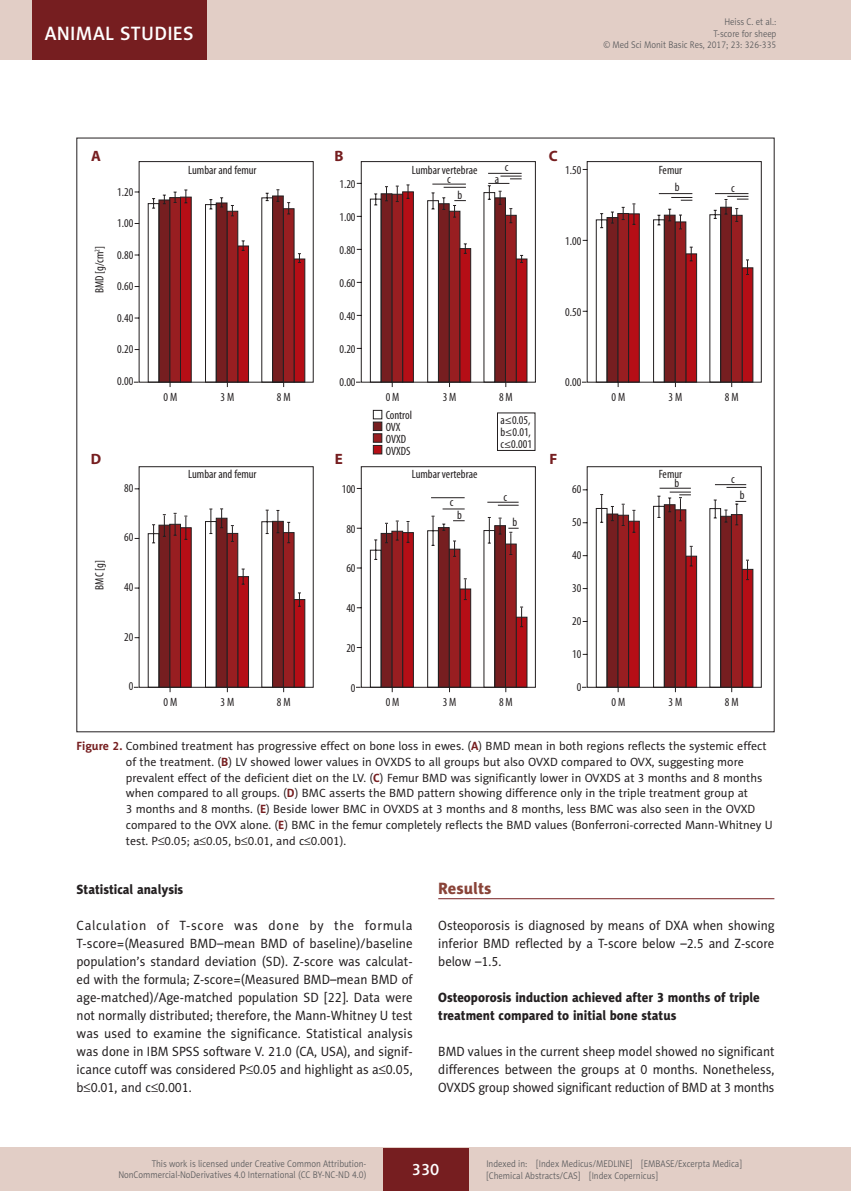
<style>
.page{position:relative;width:851px;height:1191px;background:#fff}
.page>*{position:absolute;margin:0;border:0;box-sizing:border-box;transform-origin:0 0}
.t1{font:19.5px "Naomi Sans EFN Medium";letter-spacing:.015em;color:#fff}
.MSM_Headline_1{font:16.5px "Naomi Sans EFN Heavy";color:#894338}
.t2{font:16.5px "Naomi Sans EFN Medium";color:#fff}
.t3{font:700 15px "Myriad Pro";color:#761e20}
.MSM_Body{font:13.5px/18px "Naomi Sans EFN";color:#231f20;text-align:justify}
.MSM_Body-2{font:13.5px/18px "Naomi Sans EFN";color:#231f20;text-align:justify;scale:.94 1}
.MSM_Body-3{font:13.5px/18px "Naomi Sans EFN";color:#231f20;text-align:justify;scale:.95 1}
.MSM_Headline_2{font:13.5px/18px "Naomi Sans EFN Heavy";color:#231f20;scale:.95 1}
.MSM_Rycina_tytul{font:12px/15.8px "Naomi Sans EFN";color:#231f20}
.t4{font:condensed 12px/12px "Myriad Pro";color:#231f20}
.t5{font:9.75px/11.2px "Naomi Sans EFN Light";color:#57585a;text-align:right;scale:.9 1}
.s1{font-weight:700;color:#761e20}
.s2{font-family:"Standard Sym L"}
</style>
<div class="page">
<hr style="left:438px;top:898px;width:336px;height:1px;background:#761e20">
<svg style="left:147px;top:161px;width:222px;height:32px"></svg>
<svg style="left:369px;top:161px;width:392px;height:222px"></svg>
<svg style="left:133px;top:193px;width:616px;height:495px"></svg>
<svg style="left:147px;top:466px;width:222px;height:227px"></svg>
<svg style="left:369px;top:466px;width:392px;height:227px"></svg>
<svg style="left:595px;top:484px;width:154px;height:209px"></svg>
<div style="left:373px;top:433px;width:9px;height:9px;background:#981e21;border:1px solid #231f20"></div>
<div style="left:373px;top:410px;width:9px;height:9px;background:#fff;border:1px solid #231f20"></div>
<div style="left:373px;top:422px;width:9px;height:9px;background:#761e20;border:1px solid #231f20"></div>
<div style="left:373px;top:445px;width:9px;height:9px;background:#b50e16;border:1px solid #231f20"></div>
<div style="left:0;top:1148px;width:850px;height:43px;background:#e2cec6"></div>
<div style="left:383px;top:1147px;width:85px;height:43px;background:#761e20"></div>
<div style="left:0;top:0;width:850px;height:60px;background:#e2cec6"></div>
<hr style="left:850px;top:0;width:1px;height:60px;background:#e2cec6">
<div style="left:32px;top:0;width:174px;height:60px;background:#761e20"></div>
<h1 class="t1" style="left:45px;top:22px;width:150px">ANIMAL STUDIES</h1>
<p class="t3" style="left:91px;top:147px;width:11px">A</p>
<p class="t4" style="left:94px;top:293px;width:49px;rotate:-90deg">BMD [g/cm<sup>2</sup>]</p>
<p class="t4" style="left:117px;top:186px;width:18px">1.20</p>
<p class="t4" style="left:117px;top:218px;width:18px">1.00</p>
<p class="t4" style="left:117px;top:249px;width:18px">0.80</p>
<p class="t4" style="left:117px;top:281px;width:18px">0.60</p>
<p class="t4" style="left:117px;top:312px;width:18px">0.40</p>
<p class="t4" style="left:117px;top:344px;width:18px">0.20</p>
<p class="t4" style="left:117px;top:375px;width:18px">0.00</p>
<p class="t3" style="left:91px;top:449px;width:12px">D</p>
<p class="t4" style="left:94px;top:589px;width:31px;rotate:-90deg">BMC [g]</p>
<p class="t4" style="left:124px;top:482px;width:11px">80</p>
<p class="t4" style="left:124px;top:532px;width:11px">60</p>
<p class="t4" style="left:124px;top:581px;width:11px">40</p>
<p class="t4" style="left:124px;top:631px;width:11px">20</p>
<p class="t4" style="left:129px;top:680px;width:6px">0</p>
<p class="t4" style="left:188px;top:164px;width:70px">Lumbar and femur</p>
<p class="t4" style="left:163px;top:391px;width:15px">0 M</p>
<p class="t4" style="left:220px;top:391px;width:15px">3M</p>
<p class="t4" style="left:277px;top:391px;width:15px">8M</p>
<p class="t4" style="left:188px;top:468px;width:70px">Lumbar and femur</p>
<p class="t4" style="left:163px;top:696px;width:15px">0 M</p>
<p class="t4" style="left:220px;top:696px;width:15px">3M</p>
<p class="t4" style="left:277px;top:696px;width:15px">8M</p>
<p class="t5" style="left:603px;top:16px;width:194px">Heiss C. et al.:<br>T-score for sheep<br>© Med Sci Monit Basic Res, 2017; 23: 326-335</p>
<p class="t3" style="left:334px;top:147px;width:11px">B</p>
<p class="t4" style="left:339px;top:178px;width:18px">1.20</p>
<p class="t4" style="left:339px;top:211px;width:18px">1.00</p>
<p class="t4" style="left:339px;top:244px;width:18px">0.80</p>
<p class="t4" style="left:339px;top:277px;width:18px">0.60</p>
<p class="t4" style="left:339px;top:310px;width:18px">0.40</p>
<p class="t4" style="left:339px;top:343px;width:18px">0.20</p>
<p class="t4" style="left:339px;top:376px;width:18px">0.00</p>
<p class="t3" style="left:335px;top:449px;width:10px">E</p>
<p class="t4" style="left:341px;top:483px;width:15px">100</p>
<p class="t4" style="left:346px;top:523px;width:11px">80</p>
<p class="t4" style="left:346px;top:563px;width:11px">60</p>
<p class="t4" style="left:346px;top:602px;width:11px">40</p>
<p class="t4" style="left:346px;top:642px;width:11px">20</p>
<p class="t4" style="left:351px;top:682px;width:6px">0</p>
<p class="t4" style="left:411px;top:164px;width:67px">Lumbar vertebrae</p>
<p class="t4" style="left:447px;top:174px;width:5px">c</p>
<p class="t4" style="left:457px;top:189px;width:6px">b</p>
<p class="t4" style="left:504px;top:161px;width:5px">c</p>
<p class="t4" style="left:495px;top:173px;width:6px">a</p>
<p class="t3" style="left:549px;top:147px;width:10px">C</p>
<p class="t4" style="left:565px;top:165px;width:18px">1.50</p>
<p class="t4" style="left:565px;top:235px;width:18px">1.00</p>
<p class="t4" style="left:565px;top:306px;width:18px">0.50</p>
<p class="t4" style="left:385px;top:391px;width:15px">0 M</p>
<p class="t4" style="left:442px;top:391px;width:15px">3M</p>
<p class="t4" style="left:499px;top:391px;width:15px">8M</p>
<p class="t4" style="left:385px;top:409px;width:28px">Control<br>OVX<br>OVXD<br>OVXDS</p>
<p class="t4" style="left:411px;top:468px;width:67px">Lumbar vertebrae</p>
<p class="t4" style="left:449px;top:496px;width:5px">c</p>
<p class="t4" style="left:457px;top:509px;width:6px">b</p>
<p class="t4" style="left:500px;top:414px;width:33px">a≤0.05, b≤0.01, c≤0.001</p>
<p class="t4" style="left:503px;top:491px;width:5px">c</p>
<p class="t4" style="left:512px;top:516px;width:6px">b</p>
<p class="t4" style="left:385px;top:696px;width:15px">0 M</p>
<p class="t4" style="left:442px;top:696px;width:15px">3M</p>
<p class="t4" style="left:499px;top:696px;width:15px">8M</p>
<p class="t4" style="left:565px;top:376px;width:18px">0.00</p>
<p class="t3" style="left:549px;top:449px;width:9px">F</p>
<p class="t4" style="left:572px;top:483px;width:11px">60</p>
<p class="t4" style="left:572px;top:516px;width:11px">50</p>
<p class="t4" style="left:572px;top:549px;width:11px">40</p>
<p class="t4" style="left:572px;top:582px;width:11px">30</p>
<p class="t4" style="left:572px;top:615px;width:11px">20</p>
<p class="t4" style="left:572px;top:648px;width:11px">10</p>
<p class="t4" style="left:576px;top:681px;width:6px">0</p>
<p class="t4" style="left:658px;top:164px;width:25px">Femur</p>
<p class="t4" style="left:674px;top:181px;width:6px">b</p>
<p class="t4" style="left:731px;top:182px;width:5px">c</p>
<p class="t4" style="left:611px;top:391px;width:15px">0 M</p>
<p class="t4" style="left:668px;top:391px;width:15px">3M</p>
<p class="t4" style="left:724px;top:391px;width:15px">8M</p>
<p class="t4" style="left:658px;top:468px;width:25px">Femur</p>
<p class="t4" style="left:674px;top:477px;width:6px">b</p>
<p class="t4" style="left:731px;top:473px;width:5px">c</p>
<p class="t4" style="left:739px;top:489px;width:6px">b</p>
<p class="t4" style="left:611px;top:696px;width:15px">0 M</p>
<p class="t4" style="left:668px;top:696px;width:15px">3M</p>
<p class="t4" style="left:724px;top:696px;width:15px">8M</p>
<p class="MSM_Rycina_tytul" style="left:126px;top:738px;width:648px;text-indent:-49px"><span class="s1">Figure 2.</span> Combined treatment has progressive effect on bone loss in ewes. (<span class="s1">A</span>) BMD mean in both regions reflects the systemic effect of the treatment. (<span class="s1">B</span>) LV showed lower values in OVXDS to all groups but also OVXD compared to OVX, suggesting more prevalent effect of the deficient diet on the LV. (<span class="s1">C</span>) Femur BMD was significantly lower in OVXDS at 3 months and 8 months when compared to all groups. (<span class="s1">D</span>) BMC asserts the BMD pattern showing difference only in the triple treatment group at<br>3 months and 8 months. (<span class="s1">E</span>) Beside lower BMC in OVXDS at 3 months and 8 months, less BMC was also seen in the OVXD compared to the OVX alone. (<span class="s1">E</span>) BMC in the femur completely reflects the BMD values (Bonferroni-corrected Mann-Whitney U test. P<span class="s2">£</span>0.05; a<span class="s2">£</span>0.05, b<span class="s2">£</span>0.01, and c<span class="s2">£</span>0.001).</p>
<p class="MSM_Headline_2" style="left:77px;top:880px;width:114px">Statistical analysis</p>
<p class="MSM_Body" style="left:77px;top:916px;width:337px">Calculation of T-score was done by the formula T-score=(Measured BMD–mean BMD of baseline)/baseline population’s standard deviation (SD). Z-score was calculat&shy;ed with the formula; Z-score=(Measured BMD–mean BMD of age-matched)/Age-matched population SD [22]. Data were not normally distributed; therefore, the Mann-Whitney U test was used to examine the significance. Statistical analysis was done in IBM SPSS software V. 21.0 (CA, USA), and signif&shy;icance cutoff was considered P<span class="s2">£</span>0.05 and highlight as a<span class="s2">£</span>0.05, b<span class="s2">£</span>0.01, and c<span class="s2">£</span>0.001.</p>
<p class="MSM_Headline_1" style="left:438px;top:878px;width:55px">Results</p>
<p class="MSM_Body-3" style="left:438px;top:916px;width:355px">Osteoporosis is diagnosed by means of DXA when showing inferior BMD reflected by a T-score below –2.5 and Z-score below –1.5.</p>
<p class="MSM_Headline_2" style="left:438px;top:988px;width:340px">Osteoporosis induction achieved after 3 months of triple treatment compared to initial bone status</p>
<p class="MSM_Body-2" style="left:438px;top:1042px;width:359px">BMD values in the current sheep model showed no significant differences between the groups at 0 months. Nonetheless, OVXDS group showed significant reduction of BMD at 3 months</p>
<p class="t5" style="left:118px;top:1158px;width:277px">This work is licensed under Creative Common Attribution-<br>NonCommercial-NoDerivatives 4.0 International (CC BY-NC-ND 4.0)</p>
<h2 class="t2" style="left:412px;top:1160px;width:29px">330</h2>
<p class="t5" style="left:486px;top:1158px;width:285px;text-align:left">Indexed in: [Index Medicus/MEDLINE] [EMBASE/Excerpta Medica] [Chemical Abstracts/CAS] [Index Copernicus]</p>
</div>
